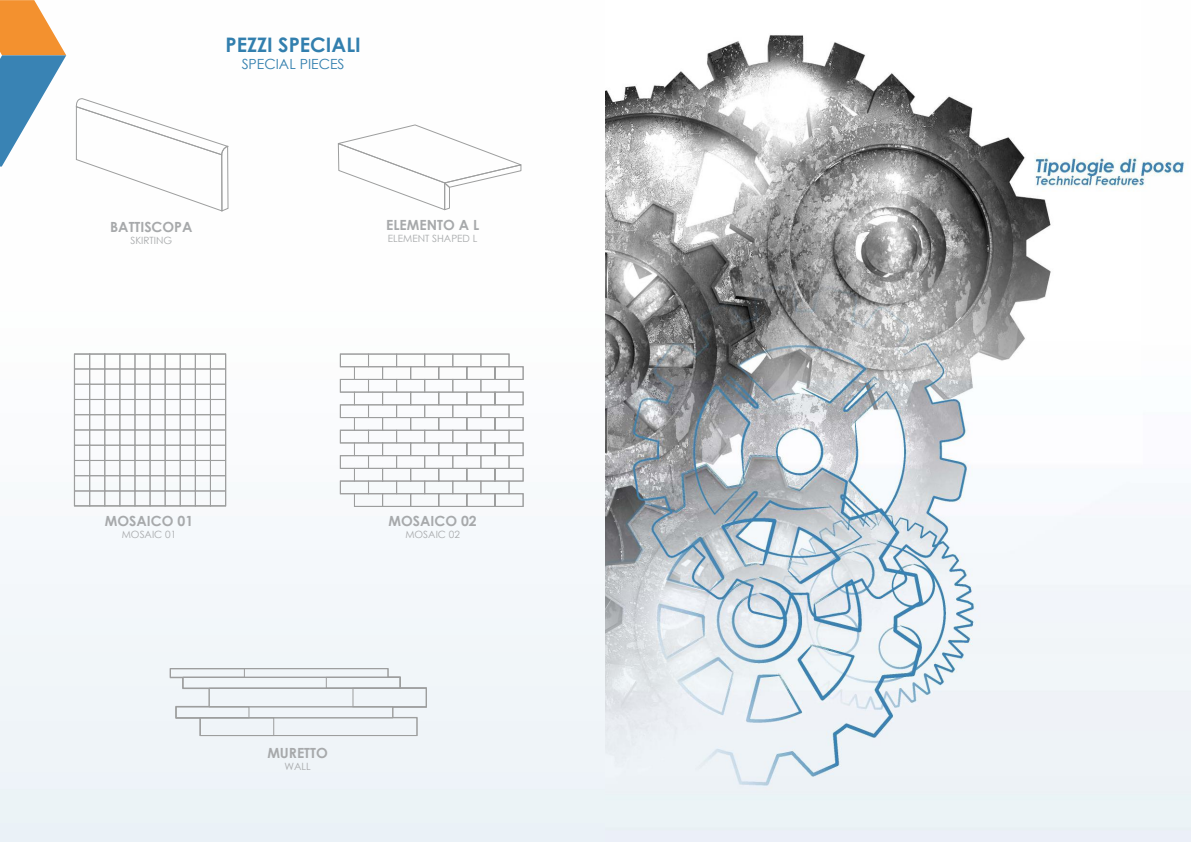
<style>
.page{position:relative;width:1191px;height:842px;background:#fff}
.page>*{position:absolute;margin:0;border:0;box-sizing:border-box;transform-origin:0 0}
.t1{font:700 20px "Century Gothic";color:#327fae}
.t2{font:700 14px "Century Gothic";color:#a7a9ab}
.t3{font:14px "Century Gothic";color:#327fae}
.t4{font:10px "Century Gothic";color:#a7a9ab}
</style>
<div class="page">
<img style="left:604px;top:35px;width:587px;height:807px">
<svg style="left:0;top:0;width:66px;height:167px"></svg>
<svg style="left:169px;top:668px;width:258px;height:68px"></svg>
<div style="left:74px;top:354px;width:16px;height:15px;border:1px solid #9d9e9e"></div>
<div style="left:74px;top:369px;width:16px;height:15px;border:1px solid #9d9e9e"></div>
<div style="left:74px;top:384px;width:16px;height:15px;border:1px solid #9d9e9e"></div>
<div style="left:74px;top:399px;width:16px;height:16px;border:1px solid #9d9e9e"></div>
<div style="left:74px;top:415px;width:16px;height:15px;border:1px solid #9d9e9e"></div>
<div style="left:74px;top:430px;width:16px;height:15px;border:1px solid #9d9e9e"></div>
<div style="left:74px;top:445px;width:16px;height:15px;border:1px solid #9d9e9e"></div>
<div style="left:74px;top:460px;width:16px;height:16px;border:1px solid #9d9e9e"></div>
<div style="left:74px;top:476px;width:16px;height:15px;border:1px solid #9d9e9e"></div>
<div style="left:74px;top:491px;width:16px;height:15px;border:1px solid #9d9e9e"></div>
<div style="left:90px;top:354px;width:15px;height:15px;border:1px solid #9d9e9e"></div>
<div style="left:90px;top:369px;width:15px;height:15px;border:1px solid #9d9e9e"></div>
<div style="left:90px;top:384px;width:15px;height:15px;border:1px solid #9d9e9e"></div>
<div style="left:90px;top:399px;width:15px;height:16px;border:1px solid #9d9e9e"></div>
<div style="left:90px;top:415px;width:15px;height:15px;border:1px solid #9d9e9e"></div>
<div style="left:90px;top:430px;width:15px;height:15px;border:1px solid #9d9e9e"></div>
<div style="left:90px;top:445px;width:15px;height:15px;border:1px solid #9d9e9e"></div>
<div style="left:90px;top:460px;width:15px;height:16px;border:1px solid #9d9e9e"></div>
<div style="left:90px;top:476px;width:15px;height:15px;border:1px solid #9d9e9e"></div>
<div style="left:90px;top:491px;width:15px;height:15px;border:1px solid #9d9e9e"></div>
<div style="left:105px;top:354px;width:15px;height:15px;border:1px solid #9d9e9e"></div>
<div style="left:105px;top:369px;width:15px;height:15px;border:1px solid #9d9e9e"></div>
<div style="left:105px;top:384px;width:15px;height:15px;border:1px solid #9d9e9e"></div>
<div style="left:105px;top:399px;width:15px;height:16px;border:1px solid #9d9e9e"></div>
<div style="left:105px;top:415px;width:15px;height:15px;border:1px solid #9d9e9e"></div>
<div style="left:105px;top:430px;width:15px;height:15px;border:1px solid #9d9e9e"></div>
<div style="left:105px;top:445px;width:15px;height:15px;border:1px solid #9d9e9e"></div>
<div style="left:105px;top:460px;width:15px;height:16px;border:1px solid #9d9e9e"></div>
<div style="left:105px;top:476px;width:15px;height:15px;border:1px solid #9d9e9e"></div>
<div style="left:105px;top:491px;width:15px;height:15px;border:1px solid #9d9e9e"></div>
<div style="left:120px;top:354px;width:15px;height:15px;border:1px solid #9d9e9e"></div>
<div style="left:120px;top:369px;width:15px;height:15px;border:1px solid #9d9e9e"></div>
<div style="left:120px;top:384px;width:15px;height:15px;border:1px solid #9d9e9e"></div>
<div style="left:120px;top:399px;width:15px;height:16px;border:1px solid #9d9e9e"></div>
<div style="left:120px;top:415px;width:15px;height:15px;border:1px solid #9d9e9e"></div>
<div style="left:120px;top:430px;width:15px;height:15px;border:1px solid #9d9e9e"></div>
<div style="left:120px;top:445px;width:15px;height:15px;border:1px solid #9d9e9e"></div>
<div style="left:120px;top:460px;width:15px;height:16px;border:1px solid #9d9e9e"></div>
<div style="left:120px;top:476px;width:15px;height:15px;border:1px solid #9d9e9e"></div>
<div style="left:120px;top:491px;width:15px;height:15px;border:1px solid #9d9e9e"></div>
<div style="left:135px;top:354px;width:15px;height:15px;border:1px solid #9d9e9e"></div>
<div style="left:135px;top:369px;width:15px;height:15px;border:1px solid #9d9e9e"></div>
<div style="left:135px;top:384px;width:15px;height:15px;border:1px solid #9d9e9e"></div>
<div style="left:135px;top:399px;width:15px;height:16px;border:1px solid #9d9e9e"></div>
<div style="left:135px;top:415px;width:15px;height:15px;border:1px solid #9d9e9e"></div>
<div style="left:135px;top:430px;width:15px;height:15px;border:1px solid #9d9e9e"></div>
<div style="left:135px;top:445px;width:15px;height:15px;border:1px solid #9d9e9e"></div>
<div style="left:135px;top:460px;width:15px;height:16px;border:1px solid #9d9e9e"></div>
<div style="left:135px;top:476px;width:15px;height:15px;border:1px solid #9d9e9e"></div>
<div style="left:135px;top:491px;width:15px;height:15px;border:1px solid #9d9e9e"></div>
<div style="left:150px;top:354px;width:15px;height:15px;border:1px solid #9d9e9e"></div>
<div style="left:150px;top:369px;width:15px;height:15px;border:1px solid #9d9e9e"></div>
<div style="left:150px;top:384px;width:15px;height:15px;border:1px solid #9d9e9e"></div>
<div style="left:150px;top:399px;width:15px;height:16px;border:1px solid #9d9e9e"></div>
<div style="left:150px;top:415px;width:15px;height:15px;border:1px solid #9d9e9e"></div>
<div style="left:150px;top:430px;width:15px;height:15px;border:1px solid #9d9e9e"></div>
<div style="left:150px;top:445px;width:15px;height:15px;border:1px solid #9d9e9e"></div>
<div style="left:150px;top:460px;width:15px;height:16px;border:1px solid #9d9e9e"></div>
<div style="left:150px;top:476px;width:15px;height:15px;border:1px solid #9d9e9e"></div>
<div style="left:150px;top:491px;width:15px;height:15px;border:1px solid #9d9e9e"></div>
<div style="left:165px;top:354px;width:15px;height:15px;border:1px solid #9d9e9e"></div>
<div style="left:165px;top:369px;width:15px;height:15px;border:1px solid #9d9e9e"></div>
<div style="left:165px;top:384px;width:15px;height:15px;border:1px solid #9d9e9e"></div>
<div style="left:165px;top:399px;width:15px;height:16px;border:1px solid #9d9e9e"></div>
<div style="left:165px;top:415px;width:15px;height:15px;border:1px solid #9d9e9e"></div>
<div style="left:165px;top:430px;width:15px;height:15px;border:1px solid #9d9e9e"></div>
<div style="left:165px;top:445px;width:15px;height:15px;border:1px solid #9d9e9e"></div>
<div style="left:165px;top:460px;width:15px;height:16px;border:1px solid #9d9e9e"></div>
<div style="left:165px;top:476px;width:15px;height:15px;border:1px solid #9d9e9e"></div>
<div style="left:165px;top:491px;width:15px;height:15px;border:1px solid #9d9e9e"></div>
<div style="left:180px;top:354px;width:15px;height:15px;border:1px solid #9d9e9e"></div>
<div style="left:180px;top:369px;width:15px;height:15px;border:1px solid #9d9e9e"></div>
<div style="left:180px;top:384px;width:15px;height:15px;border:1px solid #9d9e9e"></div>
<div style="left:180px;top:399px;width:15px;height:16px;border:1px solid #9d9e9e"></div>
<div style="left:180px;top:415px;width:15px;height:15px;border:1px solid #9d9e9e"></div>
<div style="left:180px;top:430px;width:15px;height:15px;border:1px solid #9d9e9e"></div>
<div style="left:180px;top:445px;width:15px;height:15px;border:1px solid #9d9e9e"></div>
<div style="left:180px;top:460px;width:15px;height:16px;border:1px solid #9d9e9e"></div>
<div style="left:180px;top:476px;width:15px;height:15px;border:1px solid #9d9e9e"></div>
<div style="left:180px;top:491px;width:15px;height:15px;border:1px solid #9d9e9e"></div>
<div style="left:195px;top:354px;width:15px;height:15px;border:1px solid #9d9e9e"></div>
<div style="left:195px;top:369px;width:15px;height:15px;border:1px solid #9d9e9e"></div>
<div style="left:195px;top:384px;width:15px;height:15px;border:1px solid #9d9e9e"></div>
<div style="left:195px;top:399px;width:15px;height:16px;border:1px solid #9d9e9e"></div>
<div style="left:195px;top:415px;width:15px;height:15px;border:1px solid #9d9e9e"></div>
<div style="left:195px;top:430px;width:15px;height:15px;border:1px solid #9d9e9e"></div>
<div style="left:195px;top:445px;width:15px;height:15px;border:1px solid #9d9e9e"></div>
<div style="left:195px;top:460px;width:15px;height:16px;border:1px solid #9d9e9e"></div>
<div style="left:195px;top:476px;width:15px;height:15px;border:1px solid #9d9e9e"></div>
<div style="left:195px;top:491px;width:15px;height:15px;border:1px solid #9d9e9e"></div>
<div style="left:210px;top:354px;width:16px;height:15px;border:1px solid #9d9e9e"></div>
<div style="left:210px;top:369px;width:16px;height:15px;border:1px solid #9d9e9e"></div>
<div style="left:210px;top:384px;width:16px;height:15px;border:1px solid #9d9e9e"></div>
<div style="left:210px;top:399px;width:16px;height:16px;border:1px solid #9d9e9e"></div>
<div style="left:210px;top:415px;width:16px;height:15px;border:1px solid #9d9e9e"></div>
<div style="left:210px;top:430px;width:16px;height:15px;border:1px solid #9d9e9e"></div>
<div style="left:210px;top:445px;width:16px;height:15px;border:1px solid #9d9e9e"></div>
<div style="left:210px;top:460px;width:16px;height:16px;border:1px solid #9d9e9e"></div>
<div style="left:210px;top:476px;width:16px;height:15px;border:1px solid #9d9e9e"></div>
<div style="left:210px;top:491px;width:16px;height:15px;border:1px solid #9d9e9e"></div>
<svg style="left:339px;top:353px;width:185px;height:154px"></svg>
<svg style="left:337px;top:124px;width:185px;height:87px"></svg>
<svg style="left:76px;top:98px;width:152px;height:113px"></svg>
<h1 class="t1" style="left:225px;top:30px;width:137px">PEZZI SPECIALI</h1>
<p class="t3" style="left:242px;top:54px;width:104px">SPECIAL PIECES</p>
<p class="t2" style="left:110px;top:216px;width:84px">BATTISCOPA</p>
<p class="t4" style="left:130px;top:233px;width:43px">SKIRTING</p>
<p class="t2" style="left:386px;top:214px;width:94px">ELEMENTO A L</p>
<p class="t4" style="left:388px;top:231px;width:91px">ELEMENT SHAPED L</p>
<p class="t2" style="left:105px;top:510px;width:90px">MOSAICO 01</p>
<p class="t4" style="left:122px;top:528px;width:56px">MOSAIC 01</p>
<p class="t2" style="left:388px;top:510px;width:90px">MOSAICO 02</p>
<p class="t4" style="left:405px;top:528px;width:56px">MOSAIC 02</p>
<p class="t2" style="left:267px;top:742px;width:62px">MURETTO</p>
<p class="t4" style="left:284px;top:760px;width:28px">WALL</p>
</div>
